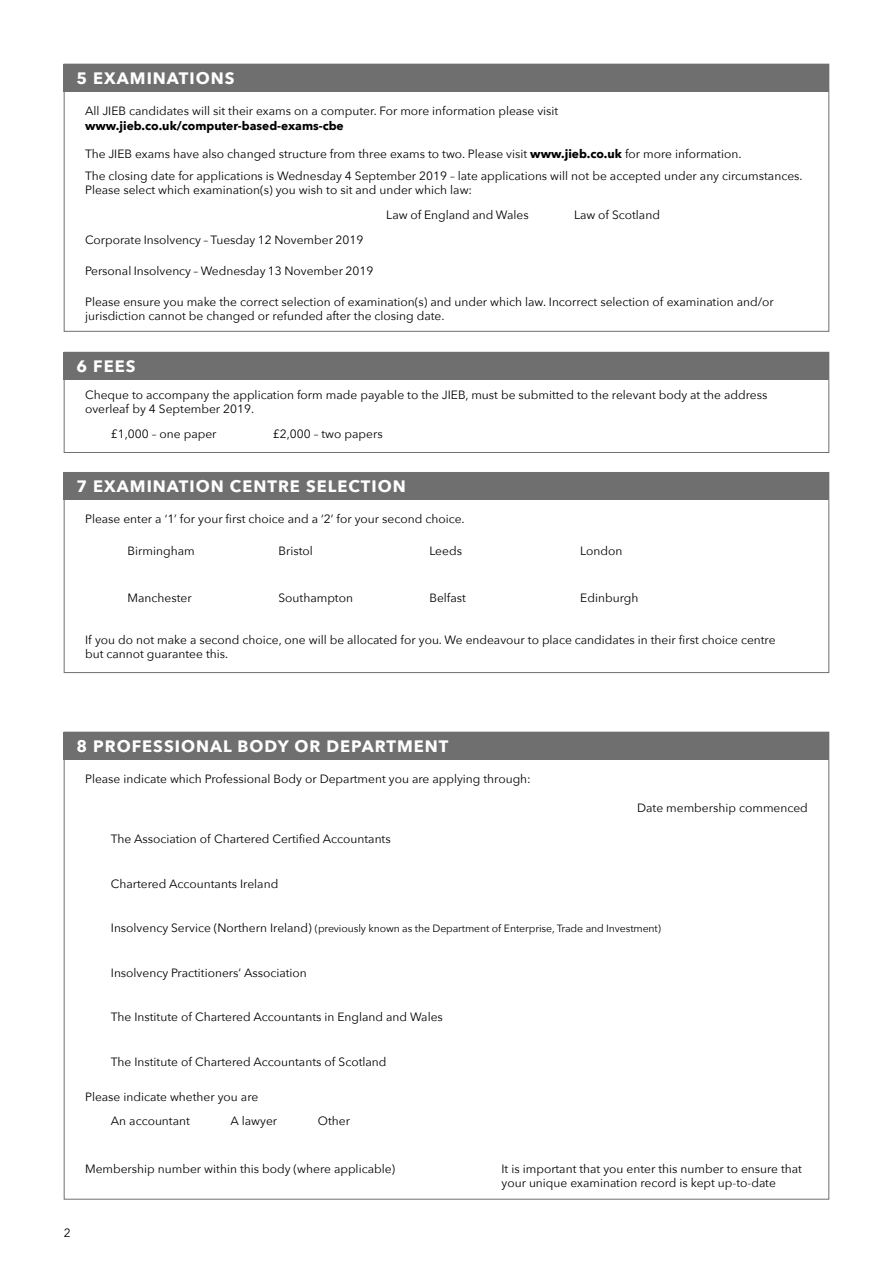
<style>
.page{position:relative;width:893px;height:1263px;background:#fff}
.page>*{position:absolute;margin:0;border:0;box-sizing:border-box;transform-origin:0 0}
.t1{font:700 16.5px "Avenir Next";letter-spacing:.06em;color:#fff}
.t2{font:12px/14.4px "Avenir Next";color:#000}
.t3{font:700 12px "Avenir Next";color:#000}
.t4{font:10.5px "Avenir Next";letter-spacing:-.01em;color:#000}
.s1{font-weight:700}
.s2{font-size:12px}
</style>
<div class="page">
<div style="left:64px;top:64px;width:765px;height:268px;background:#fff;border:1px solid #706f6f"></div>
<div style="left:64px;top:352px;width:765px;height:101px;background:#fff;border:1px solid #706f6f"></div>
<div style="left:64px;top:472px;width:765px;height:201px;background:#fff;border:1px solid #706f6f"></div>
<div style="left:64px;top:732px;width:765px;height:467px;background:#fff;border:1px solid #706f6f"></div>
<div style="left:64px;top:64px;width:765px;height:28px;background:#706f6f"></div>
<div style="left:64px;top:352px;width:765px;height:28px;background:#706f6f"></div>
<div style="left:64px;top:472px;width:765px;height:28px;background:#706f6f"></div>
<div style="left:64px;top:732px;width:765px;height:28px;background:#706f6f"></div>
<h1 class="t1" style="left:77px;top:63px;width:160px">5 EXAMINATIONS</h1>
<p class="t2" style="left:85px;top:103px;width:475px">All JIEB candidates will sit their exams on a computer. For more information please visit</p>
<p class="t3" style="left:85px;top:115px;width:260px">www.jieb.co.uk/computer-based-exams-cbe</p>
<p class="t2" style="left:85px;top:146px;width:658px">The JIEB exams have also changed structure from three exams to two. Please visit <span class="s1">www.jieb.co.uk</span> for more information.</p>
<p class="t2" style="left:85px;top:168px;width:719px">The closing date for applications is Wednesday 4 September 2019 – late applications will not be accepted under any circumstances.<br>Please select which examination(s) you wish to sit and under which law:</p>
<p class="t2" style="left:85px;top:232px;width:280px">Corporate Insolvency – Tuesday 12 November 2019</p>
<p class="t2" style="left:85px;top:263px;width:290px">Personal Insolvency – Wednesday 13 November 2019</p>
<p class="t2" style="left:386px;top:207px;width:144px">Law of England and Wales</p>
<p class="t2" style="left:574px;top:207px;width:87px">Law of Scotland</p>
<p class="t2" style="left:85px;top:294px;width:690px">Please ensure you make the correct selection of examination(s) and under which law. Incorrect selection of examination and/or jurisdiction cannot be changed or refunded after the closing date.</p>
<h1 class="t1" style="left:77px;top:352px;width:61px">6 FEES</h1>
<p class="t2" style="left:85px;top:387px;width:684px">Cheque to accompany the application form made payable to the JIEB, must be submitted to the relevant body at the address overleaf by 4 September 2019.</p>
<p class="t2" style="left:111px;top:426px;width:107px">£1,000 – one paper</p>
<p class="t2" style="left:273px;top:426px;width:111px">£2,000 – two papers</p>
<h1 class="t1" style="left:77px;top:472px;width:331px">7 EXAMINATION CENTRE SELECTION</h1>
<p class="t2" style="left:85px;top:511px;width:381px">Please enter a ‘1’ for your first choice and a ‘2’ for your second choice.</p>
<p class="t2" style="left:128px;top:543px;width:69px">Birmingham</p>
<p class="t2" style="left:278px;top:543px;width:36px">Bristol</p>
<p class="t2" style="left:429px;top:543px;width:34px">Leeds</p>
<p class="t2" style="left:580px;top:543px;width:44px">London</p>
<p class="t2" style="left:128px;top:590px;width:66px">Manchester</p>
<p class="t2" style="left:278px;top:590px;width:76px">Southampton</p>
<p class="t2" style="left:429px;top:590px;width:38px">Belfast</p>
<p class="t2" style="left:580px;top:590px;width:60px">Edinburgh</p>
<p class="t2" style="left:85px;top:632px;width:692px">If you do not make a second choice, one will be allocated for you. We endeavour to place candidates in their first choice centre but cannot guarantee this.</p>
<h1 class="t1" style="left:77px;top:731px;width:373px">8 PROFESSIONAL BODY OR DEPARTMENT</h1>
<p class="t2" style="left:85px;top:771px;width:447px">Please indicate which Professional Body or Department you are applying through:</p>
<p class="t2" style="left:111px;top:831px;width:281px">The Association of Chartered Certified Accountants</p>
<p class="t2" style="left:111px;top:876px;width:169px">Chartered Accountants Ireland</p>
<p class="t2" style="left:637px;top:800px;width:172px">Date membership commenced</p>
<p class="t4" style="left:111px;top:920px;width:552px"><span class="s2">Insolvency Service (Northern Ireland)</span> (previously known as the Department of Enterprise, Trade and Investment)</p>
<p class="t2" style="left:111px;top:965px;width:197px">Insolvency Practitioners’ Association</p>
<p class="t2" style="left:111px;top:1009px;width:334px">The Institute of Chartered Accountants in England and Wales</p>
<p class="t2" style="left:111px;top:1054px;width:277px">The Institute of Chartered Accountants of Scotland</p>
<p class="t2" style="left:85px;top:1089px;width:175px">Please indicate whether you are</p>
<p class="t2" style="left:111px;top:1113px;width:81px">An accountant</p>
<p class="t2" style="left:231px;top:1113px;width:48px">A lawyer</p>
<p class="t2" style="left:318px;top:1113px;width:34px">Other</p>
<p class="t2" style="left:64px;top:1225px;width:8px">2</p>
<p class="t2" style="left:85px;top:1161px;width:312px">Membership number within this body (where applicable)</p>
<p class="t2" style="left:501px;top:1161px;width:302px">It is important that you enter this number to ensure that your unique examination record is kept up-to-date</p>
</div>
